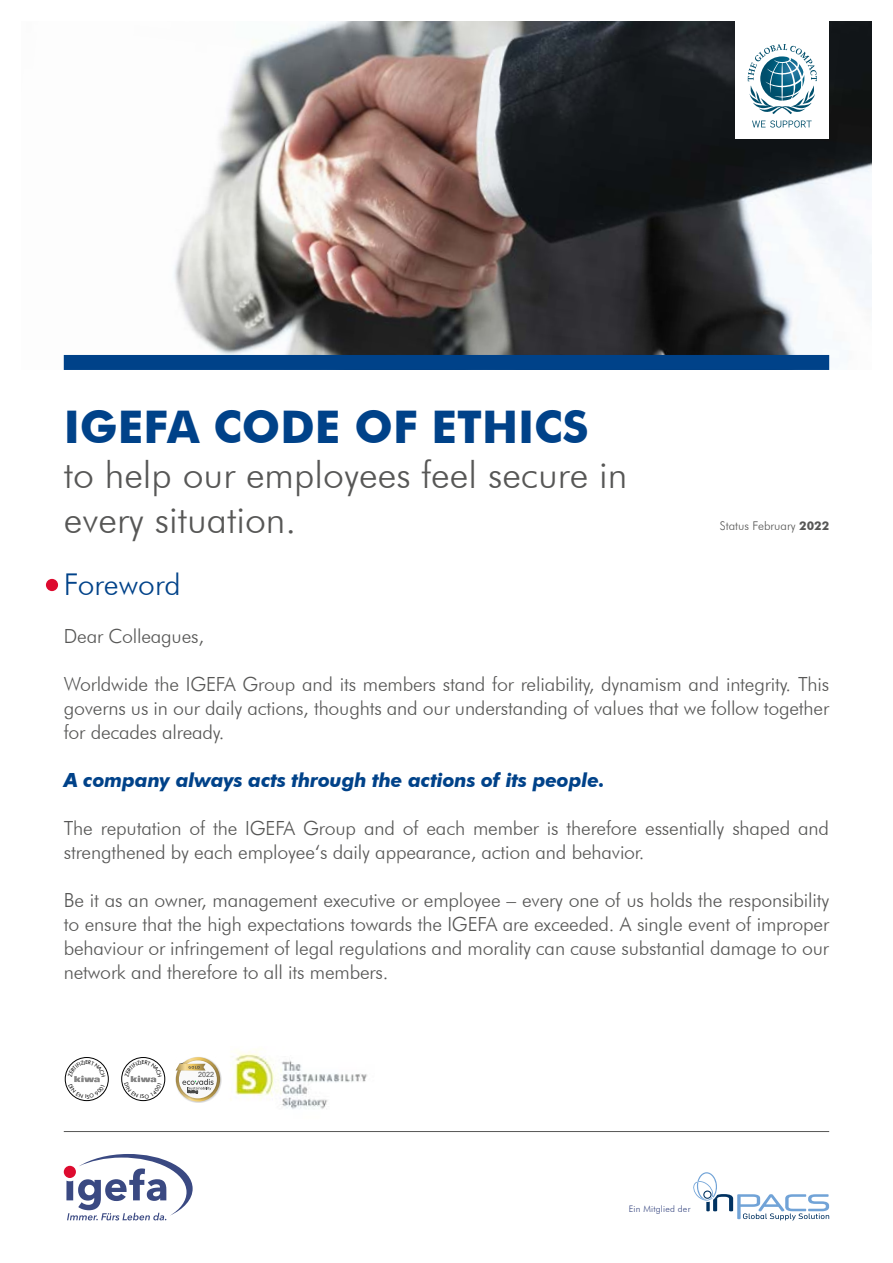
<style>
.page{position:relative;width:893px;height:1263px;background:#fff}
.page>*{position:absolute;margin:0;border:0;box-sizing:border-box;transform-origin:0 0}
.t1{font:700 45px "Futura BT";color:#004289}
.t2{font:300 37.5px/45px "Futura BT";color:#575756}
.t3{font:300 30px "Futura BT";color:#004289}
.t4{font:300 19.5px/24px "Futura BT";letter-spacing:-.01em;color:#575756;text-align:justify}
.t5{font:italic 700 19.5px "Futura BT";letter-spacing:-.01em;color:#004289}
.t6{font:300 12px "Futura BT";color:#575756}
.t7{font:300 9px "Futura BT";letter-spacing:.02em;color:#3a4982}
.t8{font:7.2px "Arial";color:#515151}
.s1{font-weight:700}
</style>
<div class="page">
<img style="left:63px;top:21px;width:809px;height:349px">
<div style="left:64px;top:355px;width:765px;height:15px;background:#004289"></div>
<svg style="left:693px;top:1172px;width:136px;height:48px"></svg>
<div style="left:64px;top:1166px;width:12px;height:12px;background:#dd0b2f;border-radius:50%"></div>
<svg style="left:66px;top:1154px;width:127px;height:66px"></svg>
<hr style="left:64px;top:1131px;width:765px;height:1px;background:#575756">
<div style="left:46px;top:579px;width:12px;height:12px;background:#dd0b2f;border-radius:50%"></div>
<img style="left:221px;top:1049px;width:147px;height:60px">
<img style="left:175px;top:1057px;width:46px;height:45px">
<svg style="left:176px;top:1057px;width:44px;height:44px"></svg>
<img style="left:178px;top:1060px;width:40px;height:39px">
<div style="left:179px;top:1060px;width:38px;height:38px;background:#f9f9f9;border-radius:50%"></div>
<svg style="left:182px;top:1079px;width:32px;height:14px"></svg>
<svg style="left:176px;top:1062px;width:30px;height:8px"></svg>
<svg style="left:122px;top:1057px;width:43px;height:44px"></svg>
<div style="left:121px;top:1057px;width:44px;height:44px;border:1px solid #000;border-radius:50%"></div>
<svg style="left:65px;top:1057px;width:43px;height:44px"></svg>
<div style="left:65px;top:1057px;width:44px;height:44px;border:1px solid #000;border-radius:50%"></div>
<div style="left:735px;top:13px;width:94px;height:126px;background:#fff"></div>
<svg style="left:748px;top:44px;width:69px;height:70px"></svg>
<svg style="left:752px;top:120px;width:60px;height:8px"></svg>
<svg style="left:124px;top:1060px;width:38px;height:38px"></svg>
<svg style="left:68px;top:1060px;width:37px;height:38px"></svg>
<h1 class="t1" style="left:64px;top:400px;width:526px">IGEFA CODE OF ETHICS</h1>
<h2 class="t2" style="left:64px;top:452px;width:565px">to help our employees feel secure in every situation.</h2>
<p class="t6" style="left:720px;top:519px;width:111px">Status February <span class="s1">2022</span></p>
<h3 class="t3" style="left:64px;top:566px;width:118px">Foreword</h3>
<p class="t4" style="left:64px;top:624px;width:142px">Dear Colleagues,</p>
<p class="t4" style="left:64px;top:672px;width:767px">Worldwide the IGEFA Group and its members stand for reliability, dynamism and integrity. This governs us in our daily actions, thoughts and our understanding of values that we follow together for decades already.</p>
<p class="t5" style="left:64px;top:768px;width:542px">A company always acts through the actions of its people.</p>
<p class="t4" style="left:64px;top:816px;width:767px">The reputation of the IGEFA Group and of each member is therefore essentially shaped and strengthened by each employee‘s daily appearance, action and behavior.</p>
<p class="t4" style="left:64px;top:888px;width:767px">Be it as an owner, management executive or employee – every one of us holds the responsibility to ensure that the high expectations towards the IGEFA are exceeded. A single event of improper behaviour or infringement of legal regulations and morality can cause substantial damage to our network and therefore to all its members.</p>
<p class="t8" style="left:198px;top:1070px;width:18px">2022</p>
<p class="t7" style="left:629px;top:1203px;width:63px">Ein Mitglied der</p>
</div>
